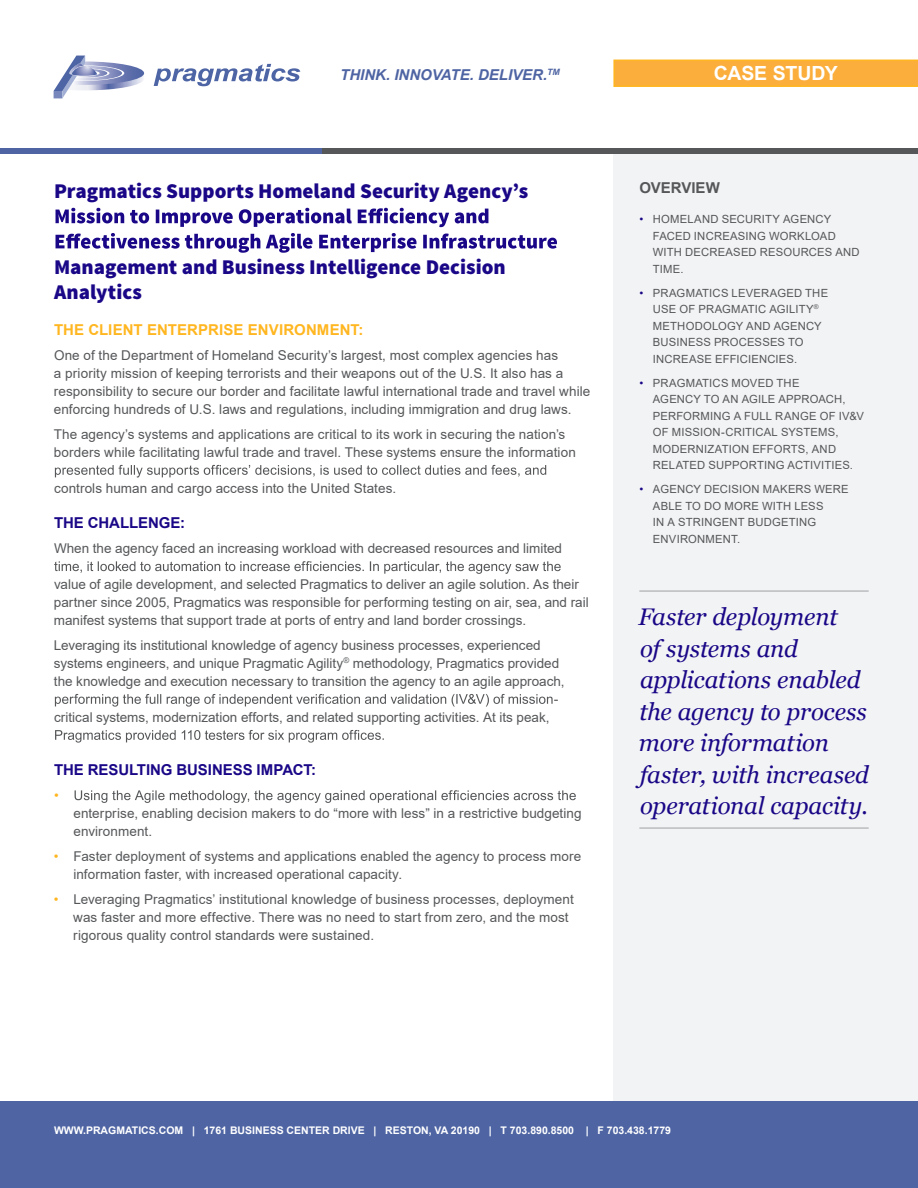
<style>
.page{position:relative;width:918px;height:1188px;background:#fff}
.page>*{position:absolute;margin:0;border:0;box-sizing:border-box;transform-origin:0 0}
.t1{font:italic 24px/31.5px "Georgia";letter-spacing:-.01em;color:#190787}
.t2{font:900 21px/25.2px "Source Sans Pro";color:#190787}
.t3{font:700 19.5px "Arial";letter-spacing:-.01em;color:#fff}
.t4{font:700 15px "Arial";letter-spacing:-.005em;color:#190787}
.t5{font:700 15px "Arial";letter-spacing:.01em;color:#ffb620}
.t6{font:italic 700 15px "Arial";color:#4e64a3}
.t7{font:700 15px "Arial";letter-spacing:.005em;color:#555759}
.t8{font:13.5px/18px "Arial";letter-spacing:.005em;color:#555759}
.t9{font:13.5px "Arial";color:#ffb620}
.t10{font:11.25px/16.5px "Arial";letter-spacing:.015em;color:#555759}
.t11{font:11.25px "Arial";color:#57585a}
.t12{font:700 10.5px "Arial";color:#fff}
.s1{color:#ffb620}
.s2{color:#190787}
</style>
<div class="page">
<svg style="left:613px;top:60px;width:305px;height:27px;background:#fbae38"></svg>
<div style="left:613px;top:151px;width:305px;height:1037px;background:#f2f3f4"></div>
<div style="left:0;top:1102px;width:918px;height:86px;background:#4e64a3"></div>
<div style="left:0;top:148px;width:323px;height:6px;background:#4e64a3"></div>
<div style="left:323px;top:148px;width:595px;height:6px;background:#555759"></div>
<svg style="left:56px;top:208px;width:432px;height:19px"></svg>
<svg style="left:56px;top:233px;width:501px;height:20px"></svg>
<svg style="left:55px;top:465px;width:491px;height:13px"></svg>
<svg style="left:54px;top:561px;width:507px;height:13px"></svg>
<svg style="left:55px;top:694px;width:503px;height:13px"></svg>
<svg style="left:55px;top:730px;width:329px;height:13px"></svg>
<svg style="left:75px;top:790px;width:501px;height:13px"></svg>
<hr style="left:639px;top:591px;width:230px;height:1px;background:#9fa1a4">
<hr style="left:639px;top:828px;width:230px;height:1px;background:#9fa1a4">
<svg style="left:54px;top:56px;width:90px;height:42px"></svg>
<svg style="left:154px;top:64px;width:146px;height:22px"></svg>
<p class="t6" style="left:340px;top:65px;width:221px">THINK. INNOVATE. DELIVER.<sup>TM</sup></p>
<h3 class="t3" style="left:714px;top:59px;width:125px">CASE STUDY</h3>
<h2 class="t2" style="left:54px;top:179px;width:476px">Pragmatics Supports Homeland Security Agency’s</h2>
<h2 class="t2" style="left:54px;top:255px;width:453px">Management and Business Intelligence Decision<br>Analytics</h2>
<p class="t5" style="left:54px;top:319px;width:311px">THE CLIENT ENTERPRISE ENVIRONMENT:</p>
<p class="t8" style="left:54px;top:346px;width:538px">One of the Department of Homeland Security’s largest, most complex agencies has<br>a priority mission of keeping terrorists and their weapons out of the U.S. It also has a responsibility to secure our border and facilitate lawful international trade and travel while enforcing hundreds of U.S. laws and regulations, including immigration and drug laws.</p>
<p class="t8" style="left:54px;top:425px;width:524px">The agency’s systems and applications are critical to its work in securing the nation’s borders while facilitating lawful trade and travel. These systems ensure the information</p>
<p class="t8" style="left:54px;top:479px;width:344px">controls human and cargo access into the United States.</p>
<p class="t4" style="left:54px;top:512px;width:133px">THE CHALLENGE:</p>
<p class="t8" style="left:54px;top:539px;width:510px">When the agency faced an increasing workload with decreased resources and limited</p>
<p class="t8" style="left:54px;top:575px;width:536px">value of agile development, and selected Pragmatics to deliver an agile solution. As their partner since 2005, Pragmatics was responsible for performing testing on air, sea, and rail manifest systems that support trade at ports of entry and land border crossings.</p>
<p class="t8" style="left:54px;top:636px;width:512px">Leveraging its institutional knowledge of agency business processes, experienced systems engineers, and unique Pragmatic Agility<sup>®</sup> methodology, Pragmatics provided the knowledge and execution necessary to transition the agency to an agile approach,</p>
<p class="t8" style="left:54px;top:708px;width:497px">critical systems, modernization efforts, and related supporting activities. At its peak,</p>
<p class="t4" style="left:54px;top:759px;width:264px">THE RESULTING BUSINESS IMPACT:</p>
<p class="t9" style="left:54px;top:786px;width:6px">•</p>
<p class="t8" style="left:73px;top:804px;width:510px">enterprise, enabling decision makers to do “more with less” in a restrictive budgeting environment.</p>
<p class="t8" style="left:73px;top:847px;width:509px;text-indent:-19px"><span class="s1">•</span> Faster deployment of systems and applications enabled the agency to process more information faster, with increased operational capacity.</p>
<p class="t8" style="left:73px;top:890px;width:502px;text-indent:-19px"><span class="s1">•</span> Leveraging Pragmatics’ institutional knowledge of business processes, deployment was faster and more effective. There was no need to start from zero, and the most rigorous quality control standards were sustained.</p>
<p class="t7" style="left:639px;top:177px;width:82px">OVERVIEW</p>
<p class="t10" style="left:653px;top:211px;width:208px;text-indent:-14px"><span class="s2">•</span> HOMELAND SECURITY AGENCY<br>FACED INCREASING WORKLOAD<br>WITH DECREASED RESOURCES AND</p>
<p class="t11" style="left:653px;top:261px;width:32px">TIME.</p>
<p class="t10" style="left:653px;top:284px;width:177px;text-indent:-14px"><span class="s2">•</span> PRAGMATICS LEVERAGED THE<br>USE OF PRAGMATIC AGILITY<sup>®<br></sup>METHODOLOGY AND AGENCY<br>BUSINESS PROCESSES TO<br>INCREASE EFFICIENCIES.</p>
<p class="t10" style="left:653px;top:375px;width:213px;text-indent:-14px"><span class="s2">•</span> PRAGMATICS MOVED THE<br>AGENCY TO AN AGILE APPROACH,<br>PERFORMING A FULL RANGE OF IV&amp;V<br>OF MISSION-CRITICAL SYSTEMS,<br>MODERNIZATION EFFORTS, AND<br>RELATED SUPPORTING ACTIVITIES.</p>
<p class="t10" style="left:653px;top:481px;width:197px;text-indent:-14px"><span class="s2">•</span> AGENCY DECISION MAKERS WERE<br>ABLE TO DO MORE WITH LESS<br>IN A STRINGENT BUDGETING<br>ENVIRONMENT.</p>
<h1 class="t1" style="left:638px;top:601px;width:232px">Faster deployment<br>of systems and applications enabled the agency to process more information faster, with increased operational capacity.</h1>
<p class="t12" style="left:54px;top:1123px;width:619px">WWW.PRAGMATICS.COM | 1761 BUSINESS CENTER DRIVE | RESTON, VA 20190 | T 703.890.8500 | F 703.438.1779</p>
</div>
